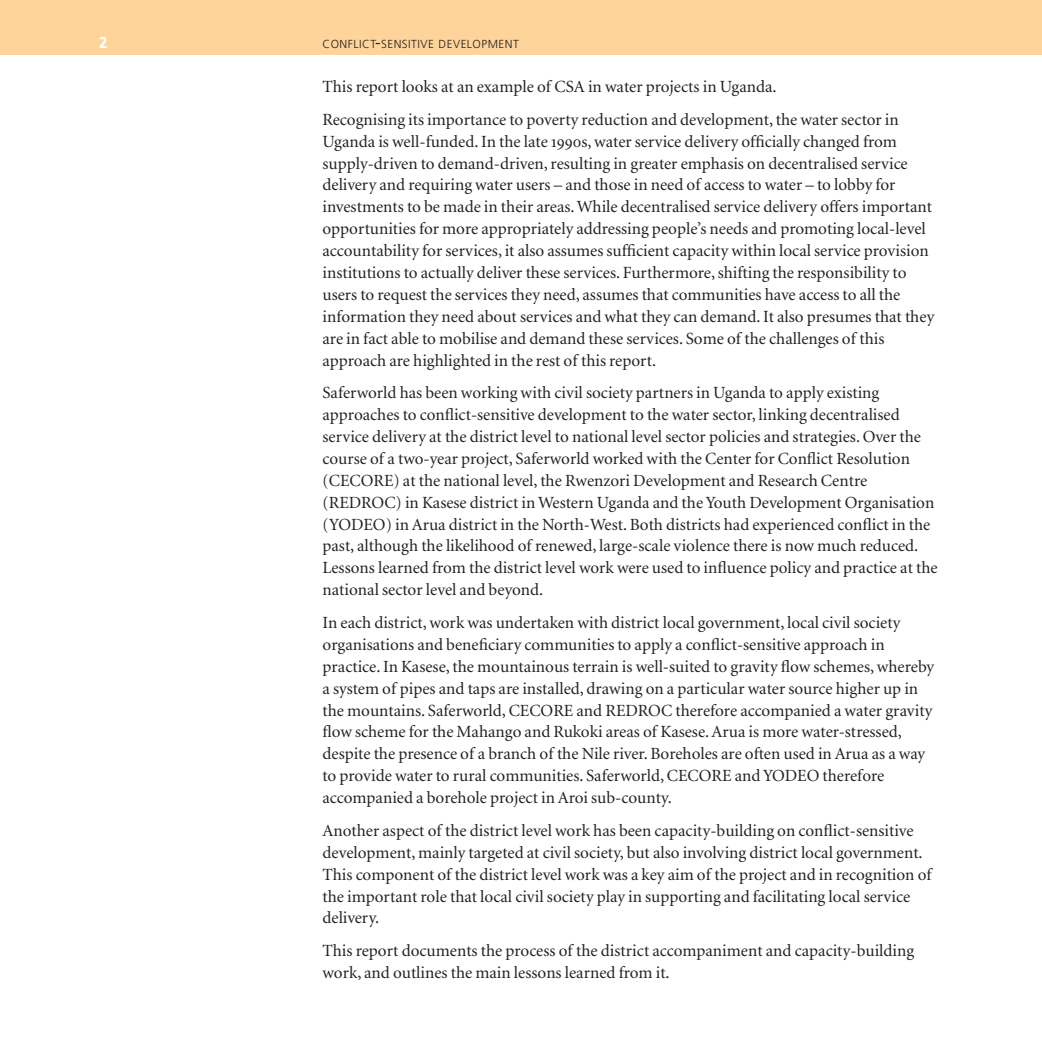
<style>
.page{position:relative;width:1042px;height:1042px;background:#fff}
.page>*{position:absolute;margin:0;border:0;box-sizing:border-box;transform-origin:0 0}
.t1{font:17.15px/21.9px "Minion";color:#231f20}
.t2{font:900 condensed 15.75px "Frutiger";color:#fff}
.t3{font:300 11.72px "Frutiger";letter-spacing:.04em;color:#231f20}
.s1{font-size:16.62px}
.s2{font-family:"Minion Regular SC"}
</style>
<div class="page">
<div style="left:0;top:0;width:1042px;height:55px;background:#ffd49a"></div>
<p class="t2" style="left:99px;top:36px;width:10px">2</p>
<p class="t3" style="left:322px;top:39px;width:198px">CONFLICT<span class="s1">-</span>SENSITIVE DEVELOPMENT</p>
<p class="t1" style="left:322px;top:71px;width:578px;line-height:32.9px">This report looks at an example of CSA in water projects in Uganda.<br>Recognising its importance to poverty reduction and development, the water sector in</p>
<p class="t1" style="left:322px;top:132px;width:613px">Uganda is well-funded. In the late <span class="s2">1990</span>s, water service delivery officially changed from supply-driven to demand-driven, resulting in greater emphasis on decentralised service delivery and requiring water users – and those in need of access to water – to lobby for investments to be made in their areas. While decentralised service delivery offers important opportunities for more appropriately addressing people’s needs and promoting local-level accountability for services, it also assumes sufficient capacity within local service provision institutions to actually deliver these services. Furthermore, shifting the responsibility to users to request the services they need, assumes that communities have access to all the information they need about services and what they can demand. It also presumes that they are in fact able to mobilise and demand these services. Some of the challenges of this approach are highlighted in the rest of this report.</p>
<p class="t1" style="left:322px;top:383px;width:616px">Saferworld has been working with civil society partners in Uganda to apply existing approaches to conflict-sensitive development to the water sector, linking decentralised service delivery at the district level to national level sector policies and strategies. Over the course of a two-year project, Saferworld worked with the Center for Conflict Resolution (CECORE) at the national level, the Rwenzori Development and Research Centre (REDROC) in Kasese district in Western Uganda and the Youth Development Organisation (YODEO) in Arua district in the North-West. Both districts had experienced conflict in the past, although the likelihood of renewed, large-scale violence there is now much reduced.<br>Lessons learned from the district level work were used to influence policy and practice at the national sector level and beyond.</p>
<p class="t1" style="left:322px;top:613px;width:613px">In each district, work was undertaken with district local government, local civil society organisations and beneficiary communities to apply a conflict-sensitive approach in practice. In Kasese, the mountainous terrain is well-suited to gravity flow schemes, whereby a system of pipes and taps are installed, drawing on a particular water source higher up in the mountains. Saferworld, CECORE and REDROC therefore accompanied a water gravity flow scheme for the Mahango and Rukoki areas of Kasese. Arua is more water-stressed, despite the presence of a branch of the Nile river. Boreholes are often used in Arua as a way to provide water to rural communities. Saferworld, CECORE and YODEO therefore accompanied a borehole project in Aroi sub-county.</p>
<p class="t1" style="left:322px;top:821px;width:610px">Another aspect of the district level work has been capacity-building on conflict-sensitive development, mainly targeted at civil society, but also involving district local government.<br>This component of the district level work was a key aim of the project and in recognition of the important role that local civil society play in supporting and facilitating local service delivery.</p>
<p class="t1" style="left:322px;top:941px;width:593px">This report documents the process of the district accompaniment and capacity-building work, and outlines the main lessons learned from it.</p>
</div>
